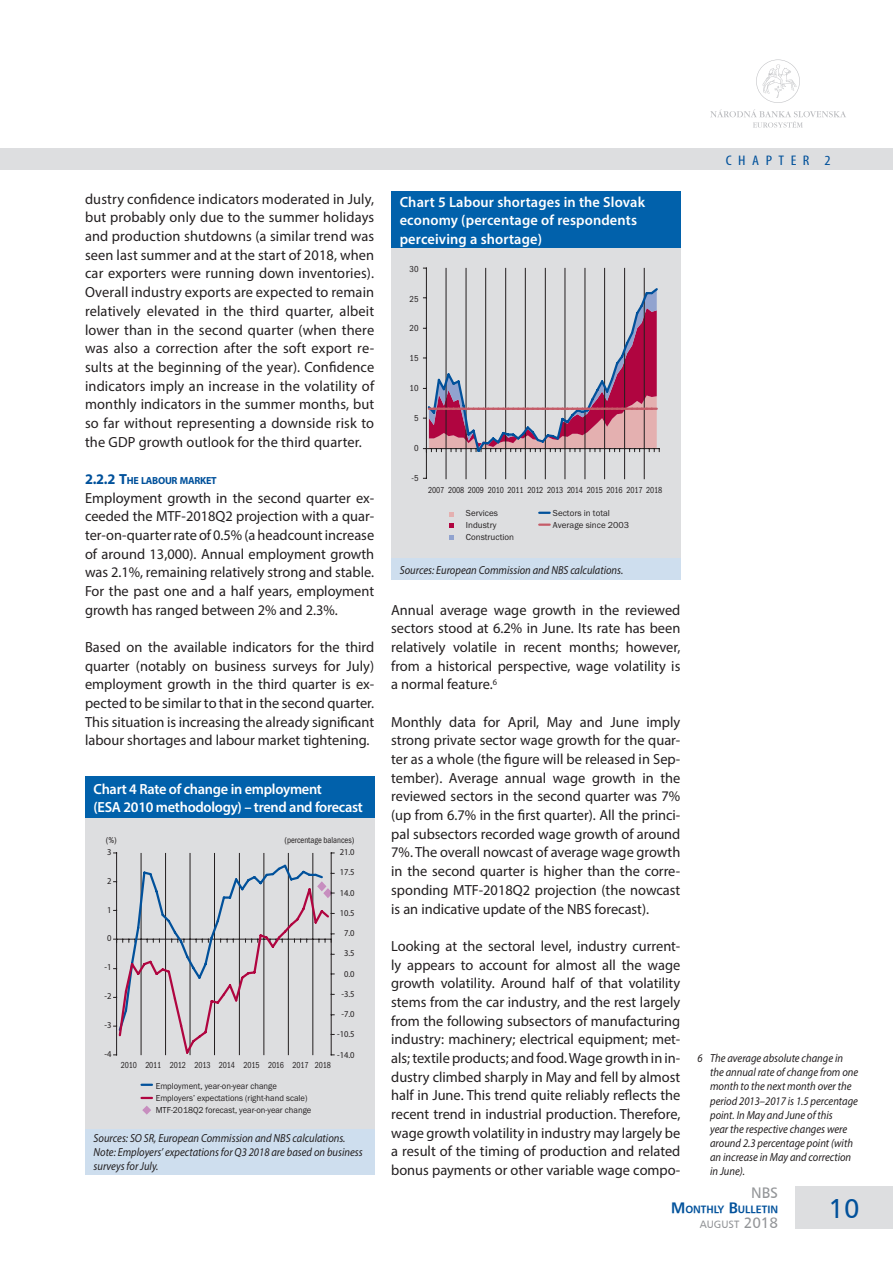
<style>
.page{position:relative;width:893px;height:1263px;background:#fff}
.page>*{position:absolute;margin:0;border:0;box-sizing:border-box;transform-origin:0 0}
.t1{font:27px "Humanist 777 AT";color:#01519b}
.t2{font:15px "Humanist 777 AT";color:#939598}
._1_text{font:14.7px/18.6px "Myriad Pro";color:#231f20;text-align:justify}
._3_graf_NADPIS{font:600 14.7px/18.8px "Myriad Pro";letter-spacing:.005em;color:#fff}
._3_graf_NADPIS-2{font:600 14.7px/18.6px "Myriad Pro";letter-spacing:-.02em;color:#fff}
.t3{font:condensed 13.95px "Myriad Pro";letter-spacing:.405em;color:#01519b;scale:1.15 1}
._1_poznamka_3_-3{font:italic 11.7px/14.1px "Myriad Pro";color:#231f20;scale:.9 1}
._3_graf_ZDROJ{font:italic 11.7px/14.1px "Myriad Pro";color:#231f20;scale:.9 1}
.t4{font:10.5px "Humanist 777 AT Bold";color:#01519b}
.t5{font:10.5px "Humanist 777 AT";color:#939598}
._1_nadpis_3{font:700 10.35px "Myriad Pro";letter-spacing:-.03em;color:#01519b}
.t6{font:9px/12px "Franklin Got Itc TEE";color:#231f20;scale:.95 1}
.t7{font:condensed 9px "Franklin Got Itc TEE";letter-spacing:-.02em;color:#231f20;scale:.9 1}
.t8{font:9px/12px "Franklin Got Itc TEE";color:#231f20}
.t9{font:9px "Myriad Pro";color:#231f20;scale:.95 1}
.t10{font:condensed 9px/12.3px "Franklin Got Itc TEE";color:#231f20;text-align:right;scale:.95 1}
.t11{font:condensed 9px "Franklin Got Itc TEE";letter-spacing:-.02em;color:#231f20}
.t12{font:condensed 9px "Franklin Got Itc TEE";letter-spacing:-.02em;color:#231f20;scale:.95 1}
.s1{font-size:14.7px}
.s2{font-family:"Myriad Pro";font-stretch:normal}
.s3{font-size:15px}
</style>
<div class="page">
<div style="left:0;top:149px;width:893px;height:21px;background:#dddee0"></div>
<svg style="left:710px;top:109px;width:136px;height:19px"></svg>
<svg style="left:756px;top:60px;width:44px;height:43px"></svg>
<div style="left:795px;top:1186px;width:98px;height:43px;background:#dddee0"></div>
<div style="left:85px;top:776px;width:289px;height:43px;background:#0161ab"></div>
<div style="left:85px;top:819px;width:289px;height:310px;background:#dddee0"></div>
<div style="left:85px;top:1129px;width:289px;height:46px;background:#cedeee"></div>
<div style="left:391px;top:191px;width:289px;height:57px;background:#0161ab"></div>
<div style="left:391px;top:248px;width:289px;height:311px;background:#dddee0"></div>
<div style="left:391px;top:559px;width:289px;height:21px;background:#cedeee"></div>
<svg style="left:142px;top:1084px;width:10px;height:2px"></svg>
<svg style="left:141px;top:1097px;width:11px;height:18px"></svg>
<hr style="left:116px;top:853px;width:1px;height:202px;background:#231f20">
<hr style="left:141px;top:853px;width:1px;height:202px;background:#231f20">
<hr style="left:165px;top:853px;width:1px;height:202px;background:#231f20">
<hr style="left:190px;top:853px;width:1px;height:202px;background:#231f20">
<hr style="left:214px;top:853px;width:1px;height:202px;background:#231f20">
<hr style="left:239px;top:853px;width:1px;height:202px;background:#231f20">
<hr style="left:264px;top:853px;width:1px;height:202px;background:#231f20">
<hr style="left:288px;top:853px;width:1px;height:202px;background:#231f20">
<hr style="left:313px;top:853px;width:1px;height:202px;background:#231f20">
<hr style="left:331px;top:853px;width:1px;height:202px;background:#231f20">
<svg style="left:114px;top:863px;width:220px;height:193px"></svg>
<svg style="left:539px;top:512px;width:11px;height:2px"></svg>
<svg style="left:449px;top:523px;width:5px;height:5px"></svg>
<svg style="left:449px;top:535px;width:5px;height:5px"></svg>
<svg style="left:539px;top:523px;width:11px;height:3px"></svg>
<svg style="left:449px;top:512px;width:5px;height:4px"></svg>
<hr style="left:426px;top:268px;width:1px;height:210px;background:#231f20">
<hr style="left:446px;top:268px;width:1px;height:211px;background:#231f20">
<hr style="left:466px;top:268px;width:1px;height:211px;background:#231f20">
<hr style="left:485px;top:268px;width:1px;height:211px;background:#231f20">
<hr style="left:505px;top:268px;width:1px;height:211px;background:#231f20">
<hr style="left:525px;top:268px;width:1px;height:211px;background:#231f20">
<hr style="left:545px;top:268px;width:1px;height:211px;background:#231f20">
<hr style="left:565px;top:268px;width:1px;height:211px;background:#231f20">
<hr style="left:585px;top:268px;width:1px;height:211px;background:#231f20">
<hr style="left:604px;top:268px;width:1px;height:211px;background:#231f20">
<hr style="left:624px;top:268px;width:1px;height:211px;background:#231f20">
<hr style="left:644px;top:268px;width:1px;height:211px;background:#231f20">
<svg style="left:423px;top:286px;width:237px;height:168px"></svg>
<p class="_1_text" style="left:85px;top:189px;width:291px">dustry confidence indicators moderated in July, but probably only due to the summer holidays and production shutdowns (a similar trend was seen last summer and at the start of 2018, when car exporters were running down inventories).<br>Overall industry exports are expected to remain relatively elevated in the third quarter, albeit lower than in the second quarter (when there was also a correction after the soft export re&shy;sults at the beginning of the year). Confidence indicators imply an increase in the volatility of monthly indicators in the summer months, but so far without representing a downside risk to the GDP growth outlook for the third quarter.</p>
<p class="_1_nadpis_3" style="left:85px;top:474px;width:133px"><span class="s1">2.2.2 T</span>HE LABOUR MARKET</p>
<p class="_1_text" style="left:85px;top:488px;width:291px">Employment growth in the second quarter ex&shy;ceeded the MTF-2018Q2 projection with a quar&shy;ter-on-quarter rate of 0.5% (a headcount increase of around 13,000). Annual employment growth was 2.1%, remaining relatively strong and stable.<br>For the past one and a half years, employment growth has ranged between 2% and 2.3%.</p>
<p class="_1_text" style="left:85px;top:637px;width:291px">Based on the available indicators for the third quarter (notably on business surveys for July) employment growth in the third quarter is ex&shy;pected to be similar to that in the second quarter.<br>This situation is increasing the already significant labour shortages and labour market tightening.</p>
<p class="_3_graf_NADPIS-2" style="left:94px;top:779px;width:271px">Chart 4 Rate of change in employment<br>(ESA 2010 methodology) – trend and forecast</p>
<p class="t12" style="left:106px;top:835px;width:13px">(%)</p>
<p class="t9" style="left:107px;top:846px;width:6px">3</p>
<p class="t9" style="left:107px;top:875px;width:6px">2</p>
<p class="t9" style="left:107px;top:904px;width:6px">1</p>
<p class="t9" style="left:107px;top:933px;width:6px">0</p>
<p class="t9" style="left:105px;top:962px;width:9px">-1</p>
<p class="t9" style="left:105px;top:990px;width:9px">-2</p>
<p class="t9" style="left:105px;top:1019px;width:9px">-3</p>
<p class="t9" style="left:105px;top:1048px;width:9px">-4</p>
<p class="t10" style="left:284px;top:834px;width:75px">(percentage balances)<br><span class="s2">21.0</span></p>
<p class="t9" style="left:340px;top:867px;width:17px">17.5</p>
<p class="t9" style="left:340px;top:887px;width:17px">14.0</p>
<p class="t9" style="left:340px;top:907px;width:17px">10.5</p>
<p class="t9" style="left:344px;top:927px;width:13px">7.0</p>
<p class="t9" style="left:344px;top:948px;width:13px">3.5</p>
<p class="t9" style="left:344px;top:968px;width:13px">0.0</p>
<p class="t9" style="left:341px;top:988px;width:15px">-3.5</p>
<p class="t9" style="left:341px;top:1008px;width:15px">-7.0</p>
<p class="t9" style="left:337px;top:1029px;width:20px">-10.5</p>
<p class="t9" style="left:337px;top:1049px;width:20px">-14.0</p>
<p class="t7" style="left:121px;top:1060px;width:235px">2010 2011 2012 2013 2014 2015 2016 2017 2018</p>
<p class="t6" style="left:156px;top:1080px;width:165px">Employment, year-on-year change<br>Employers’ expectations (right-hand scale)<br>MTF-2018Q2 forecast, year-on-year change</p>
<p class="_3_graf_ZDROJ" style="left:94px;top:1131px;width:281px">Sources: SO SR, European Commission and NBS calculations.</p>
<p class="_3_graf_ZDROJ" style="left:94px;top:1145px;width:301px">Note: Employers’ expectations for Q3 2018 are based on business surveys for July.</p>
<p class="_3_graf_NADPIS" style="left:400px;top:192px;width:247px">Chart 5 Labour shortages in the Slovak economy (percentage of respondents perceiving a shortage)</p>
<p class="t11" style="left:409px;top:264px;width:11px">30</p>
<p class="t11" style="left:409px;top:294px;width:11px">25</p>
<p class="t11" style="left:409px;top:323px;width:11px">20</p>
<p class="t11" style="left:409px;top:353px;width:11px">15</p>
<p class="t11" style="left:409px;top:383px;width:11px">10</p>
<p class="t11" style="left:414px;top:413px;width:6px">5</p>
<p class="t11" style="left:414px;top:443px;width:6px">0</p>
<p class="t11" style="left:411px;top:473px;width:9px">-5</p>
<p class="t7" style="left:428px;top:485px;width:261px">2007 2008 2009 2010 2011 2012 2013 2014 2015 2016 2017 2018</p>
<p class="t8" style="left:466px;top:507px;width:50px">Services<br>Industry<br>Construction</p>
<p class="t8" style="left:553px;top:507px;width:78px">Sectors in total<br>Average since 2003</p>
<p class="_3_graf_ZDROJ" style="left:400px;top:562px;width:250px">Sources: European Commission and NBS calculations.</p>
<p class="_1_text" style="left:391px;top:600px;width:291px">Annual average wage growth in the reviewed sectors stood at 6.2% in June. Its rate has been relatively volatile in recent months; however, from a historical perspective, wage volatility is a normal feature.<sup>6</sup></p>
<p class="_1_text" style="left:391px;top:712px;width:291px">Monthly data for April, May and June imply strong private sector wage growth for the quar&shy;ter as a whole (the figure will be released in Sep&shy;tember). Average annual wage growth in the reviewed sectors in the second quarter was 7% (up from 6.7% in the first quarter). All the princi&shy;pal subsectors recorded wage growth of around 7%. The overall nowcast of average wage growth in the second quarter is higher than the corre&shy;sponding MTF-2018Q2 projection (the nowcast is an indicative update of the NBS forecast).</p>
<p class="_1_text" style="left:391px;top:936px;width:291px">Looking at the sectoral level, industry current&shy;ly appears to account for almost all the wage growth volatility. Around half of that volatility stems from the car industry, and the rest largely from the following subsectors of manufacturing industry: machinery; electrical equipment; met&shy;als; textile products; and food. Wage growth in in&shy;dustry climbed sharply in May and fell by almost half in June. This trend quite reliably reflects the recent trend in industrial production. Therefore, wage growth volatility in industry may largely be a result of the timing of production and related bonus payments or other variable wage compo-</p>
<p class="t3" style="left:726px;top:152px;width:93px">CHAPTER 2</p>
<p class="_1_poznamka_3_-3" style="left:710px;top:1051px;width:166px;text-indent:-13px">6 The average absolute change in the annual rate of change from one month to the next month over the period 2013–2017 is 1.5 percentage point. In May and June of this<br>year the respective changes were around 2.3 percentage point (with an increase in May and correction in June).</p>
<p class="t2" style="left:751px;top:1184px;width:29px">NBS</p>
<p class="t4" style="left:671px;top:1203px;width:109px"><span class="s3">M</span>ONTHLY <span class="s3">B</span>ULLETIN</p>
<p class="t5" style="left:700px;top:1219px;width:80px">AUGUST <span class="s3">2018</span></p>
<h1 class="t1" style="left:829px;top:1193px;width:32px">10</h1>
</div>
